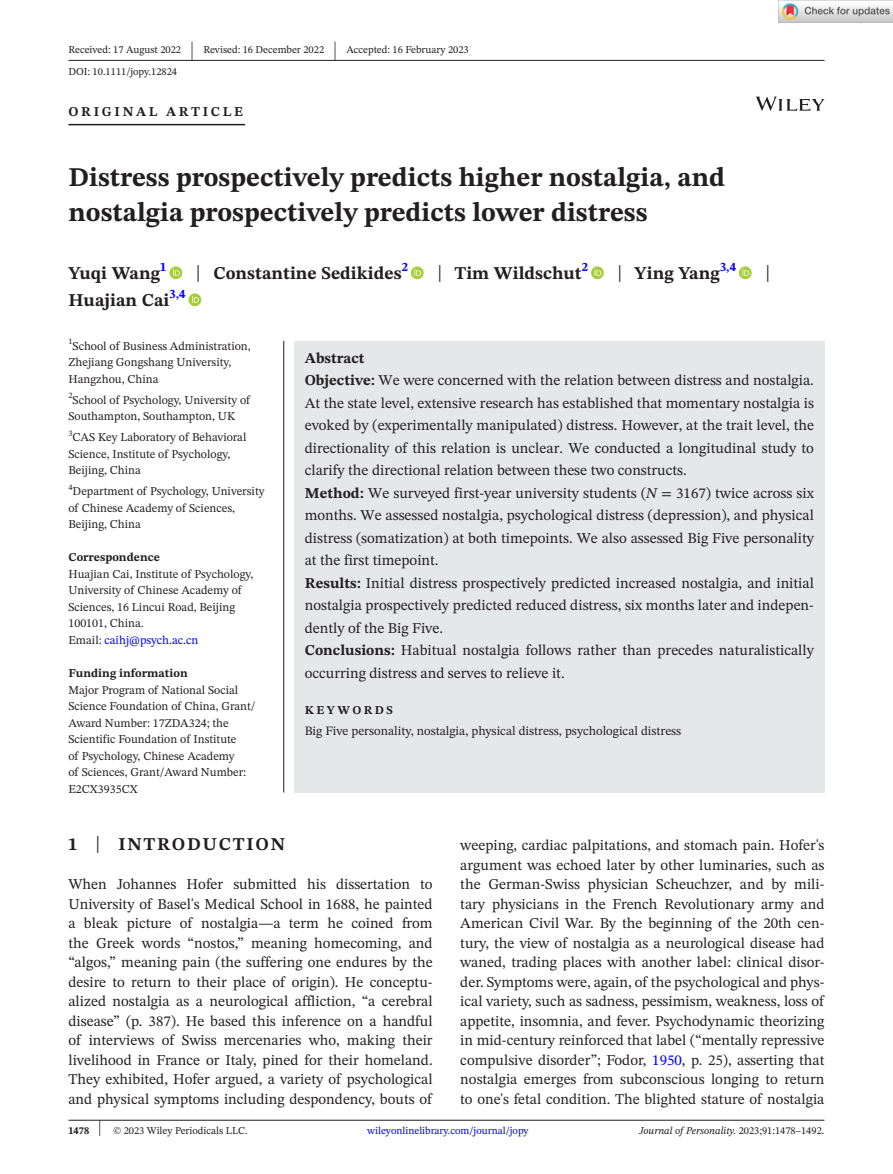
<style>
.page{position:relative;width:893px;height:1174px;background:#fff}
.page>*{position:absolute;margin:0;border:0;box-sizing:border-box;transform-origin:0 0}
.t1{font:700 27px/34.5px "STIX Two Text";color:#231f20}
.t2{font:25.65px "STIX Two Text";color:#231f20;scale:.49 1}
.t3{font:23.4px "STIX Two Text";color:#231f20;scale:.77 1}
.t4{font:700 18px "STIX Two Text";color:#231f20}
.t5{font:700 18px "STIX Two Text";letter-spacing:.1em;color:#231f20}
.t6{font:15px/19.5px "STIX Two Text";color:#231f20;text-align:justify}
.t7{font:700 13.5px "STIX Two Text";letter-spacing:.2em;color:#231f20}
.t8{font:12.75px "STIX Two Text";color:#231f20}
.t9{font:12px/16.5px "STIX Two Text";color:#231f20}
.t10{font:700 12px "STIX Two Text";color:#231f20}
.t11{font:700 12px "STIX Two Text";letter-spacing:.2em;color:#231f20}
.t12{font:10.5px "STIX Two Text";color:#231f20}
.t13{font:italic 10.5px "STIX Two Text";color:#231f20}
.t14{font:10.5px "STIX Two Text";color:#00f}
.s1{font-weight:400;font-size:23.4px}
.s2{color:#00f}
.s3{font-weight:700}
.s4{font-style:italic}
.s5{font-family:"STIX"}
.s6{font-weight:400;font-size:23.7px}
.s7{font-size:22.2px}
.s8{font-style:normal}
</style>
<div class="page">
<hr style="left:68px;top:1119px;width:756px;height:1px;background:#231f20">
<svg style="left:756px;top:97px;width:68px;height:14px"></svg>
<hr style="left:68px;top:60px;width:756px;height:1px;background:#231f20">
<hr style="left:68px;top:124px;width:177px;height:1px;background:#231f20">
<svg style="left:169px;top:266px;width:13px;height:13px"></svg>
<svg style="left:173px;top:269px;width:7px;height:7px"></svg>
<svg style="left:411px;top:266px;width:13px;height:13px"></svg>
<svg style="left:414px;top:269px;width:7px;height:7px"></svg>
<svg style="left:591px;top:266px;width:13px;height:13px"></svg>
<svg style="left:594px;top:269px;width:7px;height:7px"></svg>
<svg style="left:739px;top:266px;width:13px;height:13px"></svg>
<svg style="left:742px;top:269px;width:7px;height:7px"></svg>
<svg style="left:188px;top:293px;width:13px;height:13px"></svg>
<svg style="left:192px;top:296px;width:7px;height:7px"></svg>
<hr style="left:283px;top:341px;width:1px;height:451px;background:#231f20">
<div style="left:294px;top:341px;width:530px;height:404px;background:#e6e7e9"></div>
<div style="left:294px;top:744px;width:530px;height:48px;background:#e6e7e9"></div>
<img style="left:779px;top:0;width:114px;height:23px">
<p class="t12" style="left:68px;top:42px;width:114px">Received: 17 August 2022</p>
<h2 class="t2" style="left:191px;top:32px;width:8px">|</h2>
<p class="t12" style="left:203px;top:42px;width:122px">Revised: 16 December 2022</p>
<h2 class="t2" style="left:334px;top:32px;width:8px">|</h2>
<p class="t12" style="left:346px;top:42px;width:124px">Accepted: 16 February 2023</p>
<p class="t12" style="left:68px;top:64px;width:110px">DOI: 10.1111/jopy.12824</p>
<p class="t7" style="left:68px;top:101px;width:176px">ORIGINAL ARTICLE</p>
<h1 class="t1" style="left:68px;top:161px;width:658px">Distress prospectively predicts higher nostalgia, and nostalgia prospectively predicts lower distress</h1>
<p class="t4" style="left:68px;top:260px;width:100px">Yuqi Wang<sup>1</sup></p>
<p class="t4" style="left:196px;top:260px;width:213px"><span class="s1">|</span> Constantine Sedikides<sup>2</sup></p>
<p class="t4" style="left:437px;top:260px;width:152px"><span class="s1">|</span> Tim Wildschut<sup>2</sup></p>
<p class="t4" style="left:617px;top:260px;width:120px"><span class="s1">|</span> Ying Yang<sup>3,4</sup></p>
<h3 class="t3" style="left:765px;top:257px;width:8px">|</h3>
<p class="t4" style="left:68px;top:287px;width:119px">Huajian Cai<sup>3,4</sup></p>
<p class="t9" style="left:68px;top:337px;width:184px"><sup>1</sup>School of Business Administration,<br>Zhejiang Gongshang University,<br>Hangzhou, China</p>
<p class="t9" style="left:68px;top:391px;width:183px"><sup>2</sup>School of Psychology, University of<br>Southampton, Southampton, UK</p>
<p class="t9" style="left:68px;top:429px;width:179px"><sup>3</sup>CAS Key Laboratory of Behavioral<br>Science, Institute of Psychology,<br>Beijing, China</p>
<p class="t9" style="left:68px;top:483px;width:198px"><sup>4</sup>Department of Psychology, University of Chinese Academy of Sciences,<br>Beijing, China</p>
<p class="t10" style="left:68px;top:549px;width:93px">Correspondence</p>
<p class="t9" style="left:68px;top:565px;width:186px">Huajian Cai, Institute of Psychology,<br>University of Chinese Academy of<br>Sciences, 16 Lincui Road, Beijing<br>100101, China.<br>Email: <span class="s2">caihj@psych.ac.cn</span></p>
<p class="t10" style="left:68px;top:664px;width:121px">Funding information</p>
<p class="t9" style="left:68px;top:681px;width:189px">Major Program of National Social<br>Science Foundation of China, Grant/<br>Award Number: 17ZDA324; the<br>Scientific Foundation of Institute<br>of Psychology, Chinese Academy<br>of Sciences, Grant/Award Number:<br>E2CX3935CX</p>
<p class="t6" style="left:305px;top:346px;width:511px;line-height:22.5px;text-align:left"><span class="s3">Abstract<br>Objective:</span> We were concerned with the relation between distress and nostalgia.<br>At the state level, extensive research has established that momentary nostalgia is evoked by (experimentally manipulated) distress. However, at the trait level, the directionality of this relation is unclear. We conducted a longitudinal study to clarify the directional relation between these two constructs.<br><span class="s3">Method:</span> We surveyed first-year university students (<span class="s4">N</span> <span class="s5">=</span> 3167) twice across six months. We assessed nostalgia, psychological distress (depression), and physical distress (somatization) at both timepoints. We also assessed Big Five personality at the first timepoint.<br><span class="s3">Results:</span> Initial distress prospectively predicted increased nostalgia, and initial nostalgia prospectively predicted reduced distress, six months later and indepen&shy;dently of the Big Five.<br><span class="s3">Conclusions:</span> Habitual nostalgia follows rather than precedes naturalistically occurring distress and serves to relieve it.</p>
<p class="t11" style="left:305px;top:701px;width:90px">KEYWORDS</p>
<p class="t8" style="left:305px;top:721px;width:378px">Big Five personality, nostalgia, physical distress, psychological distress</p>
<p class="t5" style="left:68px;top:831px;width:218px">1 <span class="s6">|</span> INTRODUCTION</p>
<p class="t6" style="left:68px;top:874px;width:366px">When Johannes Hofer submitted his dissertation to University of Basel's Medical School in 1688, he painted a bleak picture of nostalgia—a term he coined from the Greek words “nostos,” meaning homecoming, and “algos,” meaning pain (the suffering one endures by the desire to return to their place of origin). He conceptu&shy;alized nostalgia as a neurological affliction, “a cerebral disease” (p. 387). He based this inference on a handful of interviews of Swiss mercenaries who, making their livelihood in France or Italy, pined for their homeland.<br>They exhibited, Hofer argued, a variety of psychological and physical symptoms including despondency, bouts of</p>
<p class="t6" style="left:460px;top:835px;width:366px">weeping, cardiac palpitations, and stomach pain. Hofer's argument was echoed later by other luminaries, such as the German-Swiss physician Scheuchzer, and by mili&shy;tary physicians in the French Revolutionary army and American Civil War. By the beginning of the 20th cen&shy;tury, the view of nostalgia as a neurological disease had waned, trading places with another label: clinical disor&shy;der. Symptoms were, again, of the psychological and phys&shy;ical variety, such as sadness, pessimism, weakness, loss of appetite, insomnia, and fever. Psychodynamic theorizing in mid-century reinforced that label (“mentally repressive compulsive disorder”; Fodor, <span class="s2">1950</span>, p. 25), asserting that nostalgia emerges from subconscious longing to return to one's fetal condition. The blighted stature of nostalgia</p>
<p class="t12" style="left:68px;top:1123px;width:181px"><span class="s3">1478</span> <span class="s7">|</span> © 2023 Wiley Periodicals LLC.</p>
<p class="t14" style="left:367px;top:1123px;width:163px">wileyonlinelibrary.com/journal/jopy</p>
<p class="t13" style="left:639px;top:1123px;width:187px">Journal of Personality. <span class="s8">2023;91:1478–1492.</span></p>
</div>
